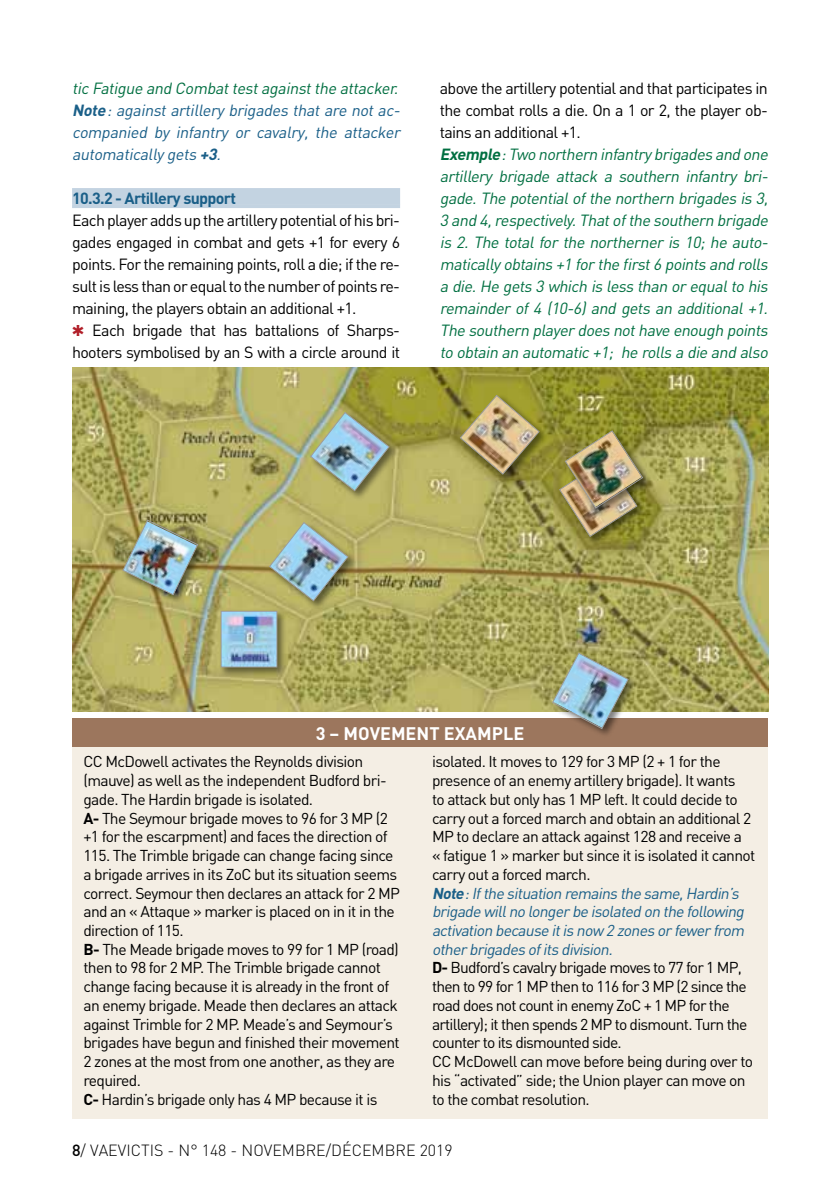
<style>
.page{position:relative;width:840px;height:1191px;background:#fff}
.page>*{position:absolute;margin:0;border:0;box-sizing:border-box;transform-origin:0 0}
.t1{font:700 18px "DIN";color:#fff}
.t2{font:italic 16px/22px "DIN";color:#006f41}
.t3{font:16px/22px "DIN";letter-spacing:-.04em;color:#000}
.t4{font:italic 16px/22px "DIN";color:#1a5f88;text-align:justify}
.t5{font:300 16px "DIN";color:#000}
.t6{font:700 16px "DIN";letter-spacing:-.04em;color:#1a5f88}
.t7{font:15.6px/18.8px "DIN";letter-spacing:-.04em;color:#000}
.s1{color:#006f41}
.s2{font-weight:700}
.s3{color:#b11f29}
.s4{font-style:normal;color:#000}
.s5{font-weight:700;font-style:italic;color:#1a5f88}
.s6{font-style:italic;color:#1a5f88}
.s7{font-weight:500}
</style>
<div class="page">
<div style="left:72px;top:188px;width:328px;height:16px;background:#c3d3e1"></div>
<hr style="left:72px;top:204px;width:328px;height:4px;background:#c3d3e1">
<img style="left:72px;top:368px;width:696px;height:343px">
<div style="left:218px;top:608px;width:69px;height:69px;background:#000;opacity:.5"></div>
<img style="left:222px;top:613px;width:53px;height:52px">
<div style="left:220px;top:611px;width:57px;height:56px;border:1px solid #9d9d9c"></div>
<div style="left:557px;top:457px;width:89px;height:89px;background:#000;opacity:.5"></div>
<div style="left:563px;top:429px;width:89px;height:89px;background:#000;opacity:.5"></div>
<img style="left:558px;top:429px;width:85px;height:109px">
<div style="left:458px;top:393px;width:90px;height:91px;background:#000;opacity:.5"></div>
<img style="left:459px;top:394px;width:81px;height:81px">
<div style="left:121px;top:518px;width:87px;height:87px;background:#000;opacity:.5"></div>
<img style="left:122px;top:519px;width:77px;height:77px">
<div style="left:308px;top:410px;width:91px;height:91px;background:#000;opacity:.5"></div>
<img style="left:309px;top:411px;width:81px;height:81px">
<div style="left:267px;top:520px;width:91px;height:91px;background:#000;opacity:.5"></div>
<img style="left:268px;top:521px;width:81px;height:81px">
<div style="left:72px;top:737px;width:695px;height:382px;background:#f4eee4"></div>
<div style="left:72px;top:718px;width:695px;height:28px;background:#9c765d"></div>
<div style="left:550px;top:651px;width:88px;height:88px;background:#000;opacity:.5"></div>
<img style="left:551px;top:652px;width:78px;height:78px">
<p class="t4" style="left:72px;top:77px;width:333px"><span class="s1">tic Fatigue and Combattestagainstthe attacker.<br></span><span class="s2">Note</span>: against artillery brigades that are not ac&shy;companied by infantry or cavalry, the attacker automaticallygets <span class="s2">+3</span>.</p>
<p class="t6" style="left:72px;top:188px;width:166px">10.3.2 - Artillery support</p>
<p class="t3" style="left:72px;top:209px;width:329px">Each player adds up the artillery potential of his bri&shy;gades engaged in combat and gets +1 for every 6 points. For the remaining points, roll a die; if the re&shy;sult is less than or equal to the number of points re&shy;maining, the players obtain an additional +1.<br><span class="s3">✱</span> Each brigade that has battalions of Sharps&shy;hooters symbolised by an S with a circle around it</p>
<p class="t2" style="left:439px;top:77px;width:333px"><span class="s4">above the artillery potential and that participates in the combat rolls a die. On a 1 or 2, the player ob&shy;tains an additional +1.<br></span><span class="s2">Exemple</span>:Two northern infantrybrigades and one artillery brigade attack a southern infantry bri&shy;gade.The potentialofthe northern brigades is 3, 3 and 4,respectively.Thatofthe southern brigade is 2. The total for the northerner is 10; he auto&shy;maticallyobtains +1 forthe first6 points and rolls a die.He gets 3 which is less than orequalto his remainder of 4 (10-6) and gets an additional +1.<br>The southern playerdoes nothave enough points to obtain an automatic +1; he rolls a die and also</p>
<p class="t1" style="left:315px;top:721px;width:54px">3 – MOVE</p>
<p class="t1" style="left:391px;top:721px;width:132px">MENT EXaMPLE</p>
<p class="t7" style="left:83px;top:752px;width:318px">CC McDowell activates the Reynolds division (mauve) as well as the independent Budford bri&shy;gade. The Hardin brigade is isolated.<br><span class="s2">A-</span> The Seymour brigade moves to 96 for 3 MP (2 +1 for the escarpment) and faces the direction of 115. The Trimble brigade can change facing since a brigade arrives in its ZoC but its situation seems correct. Seymour then declares an attack for 2 MP and an « Attaque » marker is placed on in it in the direction of 115.<br><span class="s2">B-</span> The Meade brigade moves to 99 for 1 MP (road) then to 98 for 2 MP. The Trimble brigade cannot change facing because it is already in the front of an enemy brigade. Meade then declares an attack against Trimble for 2 MP. Meade’s and Seymour’s brigades have begun and finished their movement 2 zones at the most from one another, as they are required.<br><span class="s2">C-</span> Hardin’s brigade only has 4 MP because it is</p>
<p class="t7" style="left:432px;top:752px;width:325px">isolated. It moves to 129 for 3 MP (2 + 1 for the presence of an enemy artillery brigade). It wants<br>to attack but only has 1 MP left. It could decide to carry out a forced march and obtain an additional 2<br>MP to declare an attack against 128 and receive a<br>« fatigue 1 » marker but since it is isolated it cannot carry out a forced march.<br><span class="s5">Note</span><span class="s6">:Ifthe situation remainsthe same,Hardin’s brigade willno longerbe isolated on the following activation because itisnow 2 zonesorfewerfrom otherbrigadesofitsdivision.<br></span><span class="s2">D-</span> Budford’s cavalry brigade moves to 77 for 1 MP, then to 99 for 1 MP then to 116 for 3 MP (2 since the road does not count in enemy ZoC + 1 MP for the artillery); it then spends 2 MP to dismount. Turn the counter to its dismounted side.<br>CC McDowell can move before being during over to his “activated” side; the Union player can move on to the combat resolution.</p>
<p class="t5" style="left:72px;top:1140px;width:382px"><span class="s7">8</span>/ VAEVICTIS - N° 148 - NOVEMBRE/DÉCEMBRE 2019</p>
</div>
